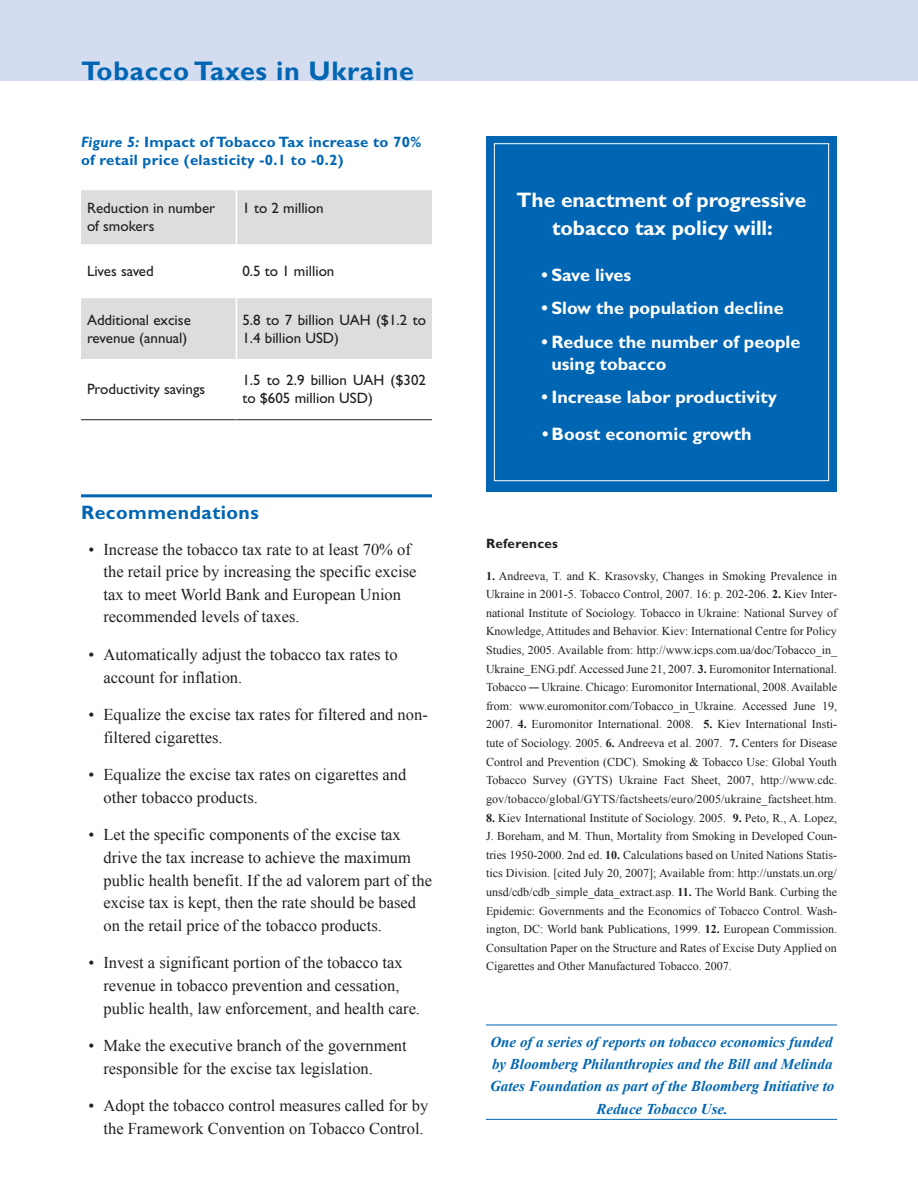
<style>
.page{position:relative;width:918px;height:1188px;background:#fff}
.page>*{position:absolute;margin:0;border:0;box-sizing:border-box;transform-origin:0 0}
.t1{font:700 27px "Gill Sans Std";letter-spacing:.025em;color:#0066b3}
.t2{font:700 21px/28.5px "Gill Sans Std";letter-spacing:-.005em;color:#fff;text-align:center}
.t3{font:700 19.5px "Gill Sans Std";letter-spacing:.025em;color:#0066b3}
.t4{font:700 18px/21.6px "Gill Sans Std";color:#fff}
.t5{font:16.5px/22.6px "Times New Roman";color:#231f20}
.t6{font:15px/18px "Gill Sans Std";color:#231f20}
.bloomberg{font:italic 700 15px/22.2px "Times New Roman";color:#0066b3;text-align:center}
.t7{font:700 15px/18px "Gill Sans Std";letter-spacing:.02em;color:#0066b3}
.t8{font:700 13.5px "Gill Sans Std";letter-spacing:.025em;color:#231f20}
.footnotes{font:12px/18.6px "Times New Roman";letter-spacing:.005em;color:#231f20;text-align:justify}
.s1{font-family:"Gill Sans";font-style:italic}
.s2{font-weight:700}
.s3{font-family:"Arial Narrow"}
</style>
<div class="page">
<div style="left:0;top:0;width:918px;height:81px;background:#d4dcf0"></div>
<div style="left:486px;top:136px;width:351px;height:356px;background:#0066b3"></div>
<hr style="left:81px;top:494px;width:351px;height:3px;background:#0066b3">
<div style="left:494px;top:143px;width:335px;height:338px;border:1px solid #fff"></div>
<hr style="left:486px;top:1025px;width:351px;height:1px;background:#0066b3">
<hr style="left:486px;top:1119px;width:351px;height:1px;background:#0066b3">
<svg style="left:81px;top:190px;width:351px;height:169px;fill:#dcdddf"></svg>
<hr style="left:81px;top:419px;width:155px;height:1px;background:#231f20">
<hr style="left:236px;top:419px;width:196px;height:1px;background:#231f20">
<hr style="left:236px;top:190px;width:1px;height:54px;background:#fff">
<hr style="left:236px;top:244px;width:1px;height:54px;background:#fff">
<hr style="left:236px;top:298px;width:1px;height:61px;background:#fff">
<h1 class="t1" style="left:81px;top:54px;width:335px">Tobacco Taxes in Ukraine</h1>
<p class="t7" style="left:81px;top:132px;width:342px"><span class="s1">Figure 5:</span> Impact of Tobacco Tax increase to 70% of retail price (elasticity -0.1 to -0.2)</p>
<p class="t6" style="left:87px;top:199px;width:130px">Reduction in number of smokers</p>
<p class="t6" style="left:242px;top:199px;width:83px">1 to 2 million</p>
<p class="t6" style="left:87px;top:262px;width:68px">Lives saved</p>
<p class="t6" style="left:242px;top:262px;width:94px">0.5 to 1 million</p>
<p class="t6" style="left:87px;top:311px;width:105px">Additional excise revenue (annual)</p>
<p class="t6" style="left:242px;top:311px;width:185px">5.8 to 7 billion UAH ($1.2 to<br>1.4 billion USD)</p>
<p class="t6" style="left:87px;top:381px;width:120px">Productivity savings</p>
<p class="t6" style="left:242px;top:372px;width:185px">1.5 to 2.9 billion UAH ($302 to $605 million USD)</p>
<p class="t3" style="left:81px;top:501px;width:179px">Recommendations</p>
<p class="t5" style="left:104px;top:537px;width:314px;text-indent:-15px">• Increase the tobacco tax rate to at least 70% of the retail price by increasing the specific excise tax to meet World Bank and European Union recommended levels of taxes.</p>
<p class="t5" style="left:104px;top:643px;width:296px;text-indent:-15px">• Automatically adjust the tobacco tax rates to account for inflation.</p>
<p class="t5" style="left:104px;top:703px;width:326px;text-indent:-15px">• Equalize the excise tax rates for filtered and non&shy;filtered cigarettes.</p>
<p class="t5" style="left:104px;top:763px;width:304px;text-indent:-15px">• Equalize the excise tax rates on cigarettes and other tobacco products.</p>
<p class="t5" style="left:104px;top:823px;width:330px;text-indent:-15px">• Let the specific components of the excise tax drive the tax increase to achieve the maximum public health benefit. If the ad valorem part of the excise tax is kept, then the rate should be based on the retail price of the tobacco products.</p>
<p class="t5" style="left:104px;top:951px;width:318px;text-indent:-15px">• Invest a significant portion of the tobacco tax revenue in tobacco prevention and cessation, public health, law enforcement, and health care.</p>
<p class="t5" style="left:104px;top:1034px;width:305px;text-indent:-15px">• Make the executive branch of the government responsible for the excise tax legislation.</p>
<p class="t5" style="left:88px;top:1094px;width:341px;text-align:right">• Adopt the tobacco control measures called for by the Framework Convention on Tobacco Control.</p>
<p class="t2" style="left:517px;top:185px;width:291px">The enactment of progressive tobacco tax policy will:</p>
<p class="t4" style="left:541px;top:264px;width:91px">• Save lives</p>
<p class="t4" style="left:541px;top:298px;width:244px">• Slow the population decline</p>
<p class="t4" style="left:551px;top:331px;width:250px;text-indent:-10px">• Reduce the number of people using tobacco</p>
<p class="t4" style="left:541px;top:386px;width:237px">• Increase labor productivity</p>
<p class="t4" style="left:542px;top:424px;width:211px">• Boost economic growth</p>
<p class="t8" style="left:486px;top:535px;width:74px">References</p>
<p class="footnotes" style="left:486px;top:566px;width:353px"><span class="s2">1.</span> Andreeva, T. and K. Krasovsky, Changes in Smoking Prevalence in Ukraine in 2001-5. Tobacco Control, 2007. 16: p. 202-206. <span class="s2">2.</span> Kiev Inter&shy;national Institute of Sociology. Tobacco in Ukraine: National Survey of Knowledge, Attitudes and Behavior. Kiev: International Centre for Policy Studies, 2005. Available from: http://www.icps.com.ua/doc/Tobacco_in_ Ukraine_ENG.pdf.Accessed June 21, 2007. <span class="s2">3.</span> Euromonitor International.<br>Tobacco <span class="s3">—</span> Ukraine. Chicago: Euromonitor International, 2008. Available from: www.euromonitor.com/Tobacco_in_Ukraine. Accessed June 19, 2007. <span class="s2">4.</span> Euromonitor International. 2008. <span class="s2">5.</span> Kiev International Insti&shy;tute of Sociology. 2005. <span class="s2">6.</span> Andreeva et al. 2007. <span class="s2">7.</span> Centers for Disease Control and Prevention (CDC). Smoking &amp; Tobacco Use: Global Youth Tobacco Survey (GYTS) Ukraine Fact Sheet, 2007, http://www.cdc. gov/tobacco/global/GYTS/factsheets/euro/2005/ukraine_factsheet.htm.</p>
<p class="footnotes" style="left:486px;top:808px;width:353px"><span class="s2">8.</span> Kiev International Institute of Sociology. 2005. <span class="s2">9.</span> Peto, R., A. Lopez, J. Boreham, and M. Thun, Mortality from Smoking in Developed Coun&shy;tries 1950-2000. 2nd ed. <span class="s2">10.</span> Calculations based on United Nations Statis&shy;tics Division. [cited July 20, 2007]; Available from: http://unstats.un.org/ unsd/cdb/cdb_simple_data_extract.asp. <span class="s2">11.</span> The World Bank. Curbing the Epidemic: Governments and the Economics of Tobacco Control. Wash&shy;ington, DC: World bank Publications, 1999. <span class="s2">12.</span> European Commission.<br>Consultation Paper on the Structure and Rates of Excise Duty Applied on Cigarettes and Other Manufactured Tobacco. 2007.</p>
<p class="bloomberg" style="left:490px;top:1030px;width:346px">One of a series of reports on tobacco economics funded by Bloomberg Philanthropies and the Bill and Melinda Gates Foundation as part of the Bloomberg Initiative to Reduce Tobacco Use.</p>
</div>
